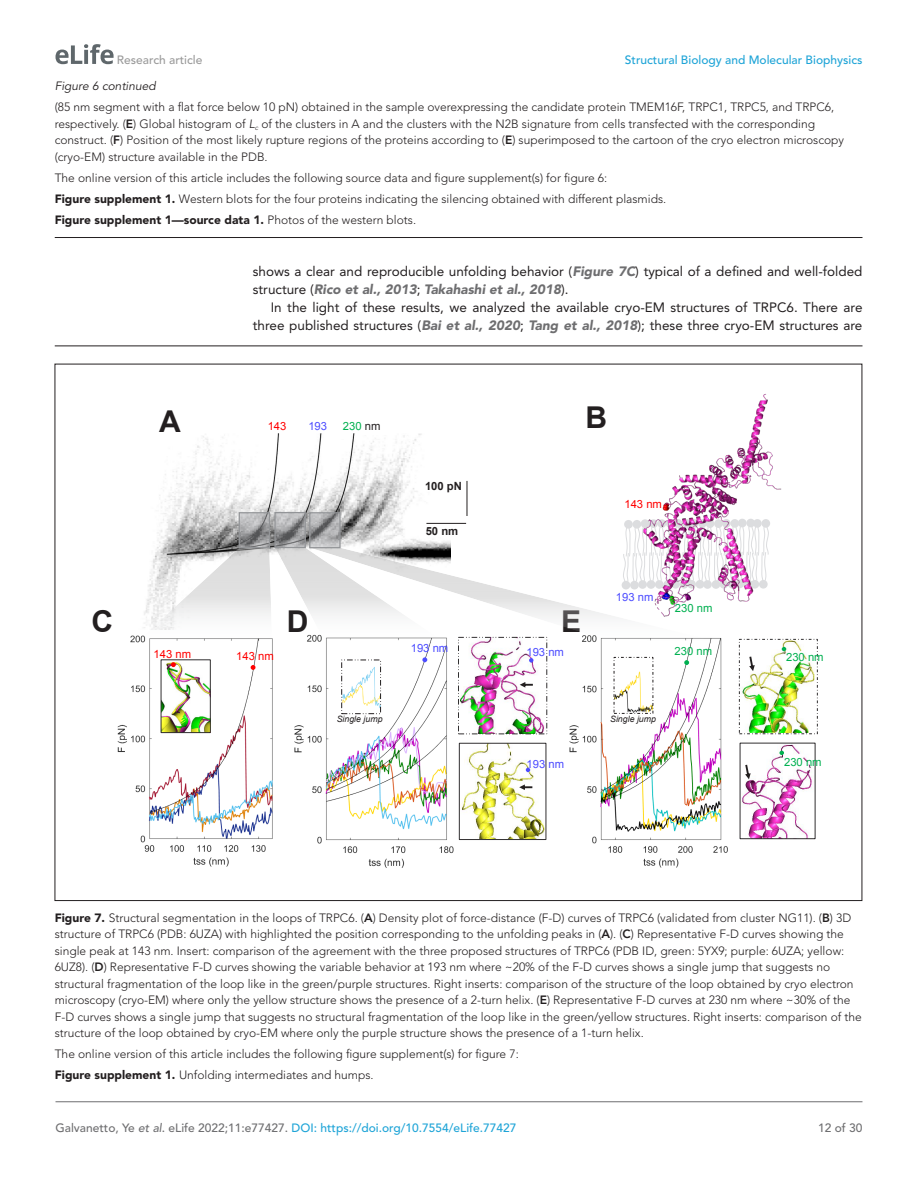
<style>
.page{position:relative;width:918px;height:1188px;background:#fff}
.page>*{position:absolute;margin:0;border:0;box-sizing:border-box;transform-origin:0 0}
.t1{font:700 30px "Arial";color:#231f20}
.t2{font:13.5px/18px "Avenir LT Std";color:#231f20}
.t3{font:300 12px/16.5px "Avenir LT Std";color:#231f20}
.t4{font:500 12px "Avenir LT Std";color:#1ea4d7}
.t5{font:italic 12px "Avenir LT Std";color:#231f20}
.t6{font:500 12px "Avenir LT Std";color:#9a9a9a}
.t7{font:500 12px "Avenir LT Std";color:#6e6e70}
.t8{font:11.25px "Arial";color:#00b050}
.t9{font:11.25px "Arial";color:#4c4cff}
.t10{font:11.25px "Arial";color:#f00}
.t11{font:700 11.25px "Arial";color:#231f20}
.t12{font:italic 8.7px "Arial";color:#231f20}
.s1{font-weight:800}
.s2{font-style:italic}
.s3{font-weight:900}
.s4{font-weight:900;font-style:italic;color:#6e6e70}
.s5{color:#231f20}
.s6{color:#6e6e70}
.s7{font-style:italic;color:#6e6e70}
</style>
<div class="page">
<svg style="left:56px;top:44px;width:58px;height:20px"></svg>
<hr style="left:56px;top:1101px;width:806px;height:1px;background:#6e6e70">
<hr style="left:55px;top:237px;width:807px;height:1px;background:#231f20">
<hr style="left:55px;top:346px;width:807px;height:1px;background:#231f20">
<img style="left:159px;top:434px;width:292px;height:91px">
<img style="left:569px;top:642px;width:159px;height:226px">
<img style="left:616px;top:659px;width:35px;height:53px">
<img style="left:294px;top:642px;width:160px;height:226px">
<img style="left:117px;top:635px;width:156px;height:232px">
<img style="left:163px;top:662px;width:46px;height:69px">
<div style="left:161px;top:660px;width:50px;height:73px;border:1px solid #312f30"></div>
<svg style="left:422px;top:657px;width:5px;height:5px"></svg>
<svg style="left:171px;top:662px;width:5px;height:5px"></svg>
<img style="left:742px;top:641px;width:73px;height:91px">
<img style="left:742px;top:745px;width:71px;height:92px">
<svg style="left:745px;top:765px;width:6px;height:14px"></svg>
<svg style="left:749px;top:657px;width:6px;height:14px"></svg>
<svg style="left:782px;top:647px;width:4px;height:4px"></svg>
<svg style="left:779px;top:751px;width:5px;height:4px"></svg>
<svg style="left:684px;top:660px;width:5px;height:5px"></svg>
<img style="left:343px;top:662px;width:36px;height:50px">
<div style="left:341px;top:660px;width:40px;height:54px;border:1px dashed #231f20"></div>
<img style="left:461px;top:745px;width:83px;height:93px">
<div style="left:459px;top:743px;width:87px;height:97px;border:1px solid #312f30"></div>
<img style="left:460px;top:642px;width:85px;height:90px">
<div style="left:458px;top:637px;width:89px;height:97px;border:1px dashed #312f30"></div>
<svg style="left:519px;top:784px;width:13px;height:6px"></svg>
<svg style="left:520px;top:682px;width:13px;height:6px"></svg>
<svg style="left:526px;top:768px;width:4px;height:4px"></svg>
<svg style="left:529px;top:658px;width:4px;height:5px"></svg>
<svg style="left:251px;top:665px;width:5px;height:5px"></svg>
<div style="left:624px;top:520px;width:9px;height:9px;background:#dcdddf;border-radius:50%"></div>
<img style="left:632px;top:394px;width:150px;height:132px">
<svg style="left:139px;top:525px;width:630px;height:117px"></svg>
<div style="left:239px;top:513px;width:30px;height:35px;background:#b2b3b7;opacity:.47"></div>
<div style="left:239px;top:512px;width:31px;height:36px;border:1px solid #939598"></div>
<div style="left:275px;top:513px;width:30px;height:35px;background:#b2b3b7;opacity:.47"></div>
<div style="left:274px;top:512px;width:32px;height:36px;border:1px solid #939598"></div>
<div style="left:310px;top:513px;width:30px;height:35px;background:#b2b3b7;opacity:.47"></div>
<div style="left:309px;top:512px;width:32px;height:36px;border:1px solid #939598"></div>
<hr style="left:426px;top:523px;width:40px;height:1px;background:#231f20">
<hr style="left:467px;top:481px;width:1px;height:35px;background:#231f20">
<p class="t6" style="left:117px;top:53px;width:87px">Research article</p>
<p class="t4" style="left:625px;top:53px;width:239px">Structural Biology and Molecular Biophysics</p>
<p class="t5" style="left:55px;top:79px;width:103px">Figure 6 continued</p>
<p class="t3" style="left:55px;top:99px;width:791px">(85 nm segment with a flat force below 10 pN) obtained in the sample overexpressing the candidate protein TMEM16F, TRPC1, TRPC5, and TRPC6, respectively. (<span class="s1">E</span>) Global histogram of <span class="s2">L</span><sub>c</sub> of the clusters in A and the clusters with the N2B signature from cells transfected with the corresponding construct. (<span class="s1">F</span>) Position of the most likely rupture regions of the proteins according to (<span class="s1">E</span>) superimposed to the cartoon of the cryo electron microscopy (cryo-EM) structure available in the PDB.</p>
<p class="t3" style="left:55px;top:167px;width:613px;line-height:21px">The online version of this article includes the following source data and figure supplement(s) for figure 6:<br><span class="s3">Figure supplement 1.</span> Western blots for the four proteins indicating the silencing obtained with different plasmids.<br><span class="s3">Figure supplement 1—source data 1.</span> Photos of the western blots.</p>
<p class="t2" style="left:253px;top:263px;width:611px">shows a clear and reproducible unfolding behavior (<span class="s4">Figure 7C</span>) typical of a defined and well-folded structure (<span class="s4">Rico et al., 2013</span>; <span class="s4">Takahashi et al., 2018</span>).</p>
<p class="t2" style="left:253px;top:299px;width:611px;text-align:right">In the light of these results, we analyzed the available cryo-EM structures of TRPC6. There are three published structures (<span class="s4">Bai et al., 2020</span>; <span class="s4">Tang et al., 2018</span>); these three cryo-EM structures are</p>
<h1 class="t1" style="left:159px;top:401px;width:23px">A</h1>
<p class="t10" style="left:268px;top:418px;width:20px">143</p>
<p class="t9" style="left:308px;top:418px;width:20px">193</p>
<p class="t8" style="left:343px;top:418px;width:39px">230 <span class="s5">nm</span></p>
<p class="t11" style="left:425px;top:478px;width:38px">100 pN</p>
<p class="t11" style="left:426px;top:523px;width:34px">50 nm</p>
<h1 class="t1" style="left:586px;top:397px;width:23px">B</h1>
<p class="t10" style="left:624px;top:497px;width:39px">143 nm</p>
<p class="t9" style="left:616px;top:590px;width:39px">193 nm</p>
<p class="t8" style="left:675px;top:600px;width:39px">230 nm</p>
<h1 class="t1" style="left:91px;top:601px;width:23px">C</h1>
<h1 class="t1" style="left:287px;top:601px;width:23px">D</h1>
<h1 class="t1" style="left:561px;top:601px;width:22px">E</h1>
<p class="t10" style="left:236px;top:649px;width:39px">143 nm</p>
<p class="t9" style="left:411px;top:641px;width:39px">193 nm</p>
<p class="t8" style="left:675px;top:644px;width:39px">230 nm</p>
<p class="t9" style="left:526px;top:644px;width:39px">193 nm</p>
<p class="t10" style="left:153px;top:647px;width:39px">143 nm</p>
<p class="t12" style="left:337px;top:713px;width:47px">Single jump</p>
<p class="t12" style="left:610px;top:713px;width:47px">Single jump</p>
<p class="t9" style="left:527px;top:756px;width:39px">193 nm</p>
<p class="t8" style="left:786px;top:650px;width:39px">230 nm</p>
<p class="t8" style="left:784px;top:755px;width:39px">230 nm</p>
<p class="t3" style="left:55px;top:909px;width:809px"><span class="s3">Figure 7.</span> Structural segmentation in the loops of TRPC6. (<span class="s1">A</span>) Density plot of force-distance (F-D) curves of TRPC6 (validated from cluster NG11). (<span class="s1">B</span>) 3D structure of TRPC6 (PDB: 6UZA) with highlighted the position corresponding to the unfolding peaks in (<span class="s1">A</span>). (<span class="s1">C</span>) Representative F-D curves showing the single peak at 143 nm. Insert: comparison of the agreement with the three proposed structures of TRPC6 (PDB ID, green: 5YX9; purple: 6UZA; yellow:<br>6UZ8). (<span class="s1">D</span>) Representative F-D curves showing the variable behavior at 193 nm where ~20% of the F-D curves shows a single jump that suggests no structural fragmentation of the loop like in the green/purple structures. Right inserts: comparison of the structure of the loop obtained by cryo electron microscopy (cryo-EM) where only the yellow structure shows the presence of a 2-turn helix. (<span class="s1">E</span>) Representative F-D curves at 230 nm where ~30% of the F-D curves shows a single jump that suggests no structural fragmentation of the loop like in the green/yellow structures. Right inserts: comparison of the structure of the loop obtained by cryo-EM where only the purple structure shows the presence of a 1-turn helix.</p>
<p class="t3" style="left:55px;top:1044px;width:466px;line-height:21px">The online version of this article includes the following figure supplement(s) for figure 7:<br><span class="s3">Figure supplement 1.</span> Unfolding intermediates and humps.</p>
<p class="t4" style="left:56px;top:1121px;width:463px"><span class="s6">Galvanetto, Ye</span> <span class="s7">et al</span><span class="s6">. eLife 2022;11:e77427.</span> DOI: https://doi.org/10.7554/eLife.77427</p>
<p class="t7" style="left:818px;top:1121px;width:46px">12 of 30</p>
</div>
